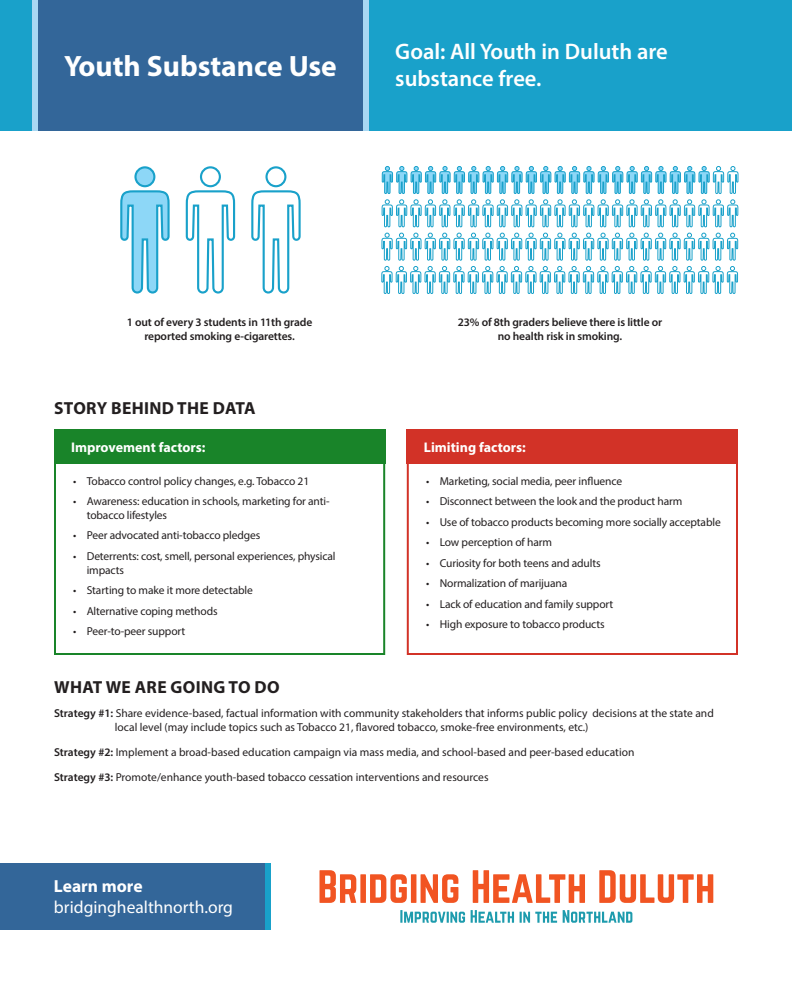
<style>
.page{position:relative;width:792px;height:1008px;background:#fff}
.page>*{position:absolute;margin:0;border:0;box-sizing:border-box;transform-origin:0 0}
.t1{font:700 29.5px "Myriad Pro";color:#fff}
.t2{font:600 22.5px/27px "Myriad Pro";color:#fff}
.t3{font:700 17.5px "Myriad Pro";letter-spacing:.02em;color:#231f20}
.t4{font:17.5px/21px "Myriad Pro";color:#fff}
.t5{font:700 14px "Myriad Pro";color:#fff}
.t6{font:11.5px/13.8px "Myriad Pro";letter-spacing:-.01em;color:#231f20}
.t7{font:600 11.5px/13.8px "Myriad Pro";letter-spacing:-.01em;color:#231f20;text-align:center}
.s1{font-weight:600}
.s2{font-weight:700}
</style>
<div class="page">
<div style="left:0;top:0;width:792px;height:131px;background:#19a1ca"></div>
<div style="left:54px;top:429px;width:331px;height:226px;border:2px solid #198429"></div>
<div style="left:54px;top:429px;width:331px;height:34px;background:#198429"></div>
<div style="left:407px;top:429px;width:331px;height:226px;border:2px solid #d23227"></div>
<svg style="left:185px;top:166px;width:51px;height:128px"></svg>
<svg style="left:120px;top:166px;width:50px;height:128px"></svg>
<svg style="left:251px;top:166px;width:50px;height:128px"></svg>
<div style="left:0;top:863px;width:268px;height:67px;background:#369"></div>
<svg style="left:320px;top:870px;width:36px;height:33px"></svg>
<div style="left:360px;top:874px;width:6px;height:29px;background:#f15422"></div>
<svg style="left:370px;top:874px;width:37px;height:29px"></svg>
<div style="left:411px;top:874px;width:5px;height:29px;background:#f15422"></div>
<svg style="left:421px;top:874px;width:37px;height:29px"></svg>
<svg style="left:473px;top:870px;width:112px;height:33px"></svg>
<svg style="left:599px;top:870px;width:114px;height:33px"></svg>
<svg style="left:400px;top:910px;width:65px;height:13px"></svg>
<svg style="left:471px;top:910px;width:43px;height:13px"></svg>
<svg style="left:520px;top:912px;width:37px;height:11px"></svg>
<svg style="left:563px;top:910px;width:69px;height:13px"></svg>
<svg style="left:381px;top:166px;width:357px;height:329px"></svg>
<div style="left:38px;top:0;width:326px;height:131px;background:#369"></div>
<div style="left:32px;top:0;width:6px;height:131px;background:#a8d8f3"></div>
<div style="left:364px;top:0;width:5px;height:131px;background:#a8d8f3"></div>
<div style="left:265px;top:863px;width:5px;height:67px;background:#19a1ca"></div>
<p class="t1" style="left:64px;top:47px;width:274px">Youth Substance Use</p>
<p class="t2" style="left:395px;top:38px;width:274px">Goal: All Youth in Duluth are substance free.</p>
<p class="t7" style="left:127px;top:315px;width:187px">1 out of every 3 students in 11th grade reported smoking e-cigarettes.</p>
<p class="t7" style="left:458px;top:315px;width:206px">23% of 8th graders believe there is little or no health risk in smoking.</p>
<p class="t3" style="left:54px;top:397px;width:203px">STORY BEHIND THE DATA</p>
<p class="t5" style="left:71px;top:438px;width:136px">Improvement factors:</p>
<p class="t6" style="left:73px;top:474px;width:238px">• Tobacco control policy changes, e.g. Tobacco 21</p>
<p class="t6" style="left:87px;top:494px;width:244px;text-indent:-14px">• Awareness: education in schools, marketing for anti&shy;tobacco lifestyles</p>
<p class="t6" style="left:73px;top:528px;width:189px">• Peer advocated anti-tobacco pledges</p>
<p class="t6" style="left:87px;top:549px;width:250px;text-indent:-14px">• Deterrents: cost, smell, personal experiences, physical impacts</p>
<p class="t6" style="left:73px;top:583px;width:181px">• Starting to make it more detectable</p>
<p class="t6" style="left:73px;top:604px;width:146px">• Alternative coping methods</p>
<p class="t6" style="left:73px;top:624px;width:114px">• Peer-to-peer support</p>
<p class="t3" style="left:54px;top:676px;width:227px">WHAT WE ARE GOING TO DO</p>
<p class="t5" style="left:424px;top:438px;width:103px">Limiting factors:</p>
<p class="t6" style="left:426px;top:474px;width:197px">• Marketing, social media, peer influence</p>
<p class="t6" style="left:426px;top:494px;width:258px">• Disconnect between the look and the product harm</p>
<p class="t6" style="left:426px;top:515px;width:296px">• Use of tobacco products becoming more socially acceptable</p>
<p class="t6" style="left:426px;top:535px;width:127px">• Low perception of harm</p>
<p class="t6" style="left:426px;top:556px;width:176px">• Curiosity for both teens and adults</p>
<p class="t6" style="left:426px;top:576px;width:143px">• Normalization of marijuana</p>
<p class="t6" style="left:426px;top:597px;width:189px">• Lack of education and family support</p>
<p class="t6" style="left:426px;top:617px;width:180px">• High exposure to tobacco products</p>
<p class="t6" style="left:115px;top:706px;width:600px;text-indent:-61px"><span class="s1">Strategy #1:</span> Share evidence-based, factual information with community stakeholders that informs public policy decisions at the state and local level (may include topics such as Tobacco 21, flavored tobacco, smoke-free environments, etc.)</p>
<p class="t6" style="left:54px;top:745px;width:582px"><span class="s1">Strategy #2:</span> Implement a broad-based education campaign via mass media, and school-based and peer-based education</p>
<p class="t6" style="left:54px;top:770px;width:436px"><span class="s1">Strategy #3:</span> Promote/enhance youth-based tobacco cessation interventions and resources</p>
<p class="t4" style="left:54px;top:876px;width:181px"><span class="s2">Learn more </span>bridginghealthnorth.org</p>
</div>
